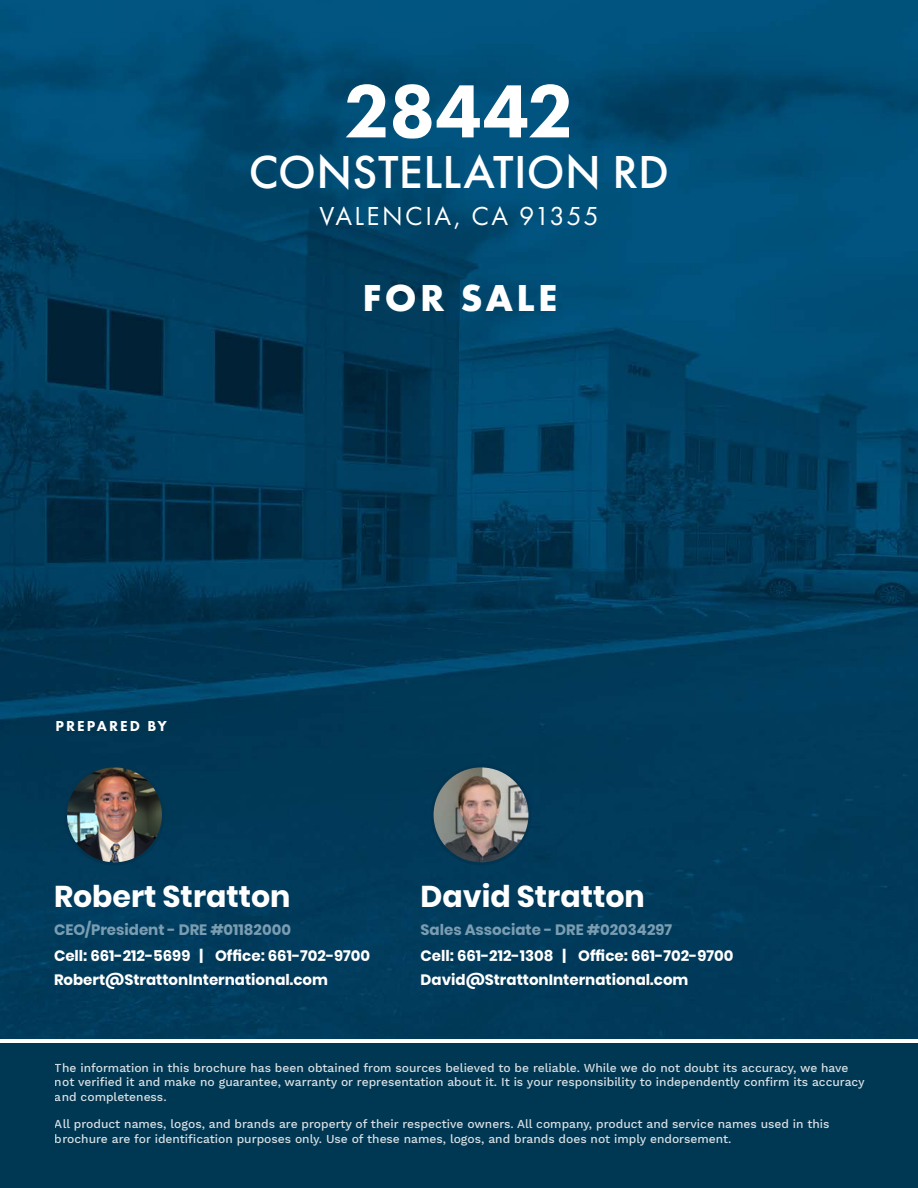
<style>
.page{position:relative;width:918px;height:1188px;background:#003752}
.page>*{position:absolute;margin:0;border:0;box-sizing:border-box;transform-origin:0 0}
.t1{font:800 78px "Futura PT";letter-spacing:-.015em;color:#fff}
.t2{font:500 48px "Futura PT";letter-spacing:.005em;color:#fff}
.t3{font:700 39px "Futura PT";letter-spacing:.08em;color:#fff}
.t4{font:700 30px "Poppins";color:#fff}
.t5{font:27px "Futura PT";letter-spacing:.09em;color:#fff}
.t6{font:700 15px "Poppins";color:#fff}
.t7{font:700 15px "Poppins";color:#7b9db2}
.t8{font:800 15px "Futura PT";letter-spacing:.13em;color:#fff}
.t9{font:500 12px/14.4px "Work Sans";color:#fff}
</style>
<div class="page">
<img style="left:0;top:0;width:918px;height:1040px">
<hr style="left:0;top:1040px;width:918px;height:3px;background:#fff">
<img style="left:66px;top:766px;width:97px;height:98px;border-radius:49px">
<div style="left:64px;top:764px;width:101px;height:101px;border:3px solid #023552;border-radius:50%"></div>
<img style="left:432px;top:766px;width:98px;height:98px;border-radius:49px">
<div style="left:431px;top:764px;width:100px;height:101px;border:3px solid #023552;border-radius:50%"></div>
<p class="t1" style="left:344px;top:63px;width:232px">28442</p>
<p class="t2" style="left:249px;top:144px;width:422px">CONSTELLATION RD</p>
<p class="t5" style="left:319px;top:200px;width:281px">VALENCIA, CA 91355</p>
<p class="t8" style="left:56px;top:716px;width:113px">PREPARED BY</p>
<p class="t3" style="left:363px;top:273px;width:196px">FOR SALE</p>
<p class="t4" style="left:54px;top:879px;width:238px">Robert Stratton</p>
<p class="t7" style="left:54px;top:921px;width:239px">CEO/President - DRE #01182000</p>
<p class="t6" style="left:54px;top:947px;width:318px">Cell: 661-212-5699 | Office: 661-702-9700</p>
<p class="t6" style="left:54px;top:971px;width:276px">Robert@StrattonInternational.com</p>
<p class="t4" style="left:421px;top:879px;width:226px">David Stratton</p>
<p class="t7" style="left:421px;top:921px;width:253px">Sales Associate - DRE #02034297</p>
<p class="t6" style="left:421px;top:947px;width:314px">Cell: 661-212-1308 | Office: 661-702-9700</p>
<p class="t6" style="left:421px;top:971px;width:269px">David@StrattonInternational.com</p>
<p class="t9" style="left:55px;top:1061px;width:811px">The information in this brochure has been obtained from sources believed to be reliable. While we do not doubt its accuracy, we have not verified it and make no guarantee, warranty or representation about it. It is your responsibility to independently confirm its accuracy and completeness.</p>
<p class="t9" style="left:55px;top:1118px;width:776px">All product names, logos, and brands are property of their respective owners. All company, product and service names used in this brochure are for identification purposes only. Use of these names, logos, and brands does not imply endorsement.</p>
</div>
